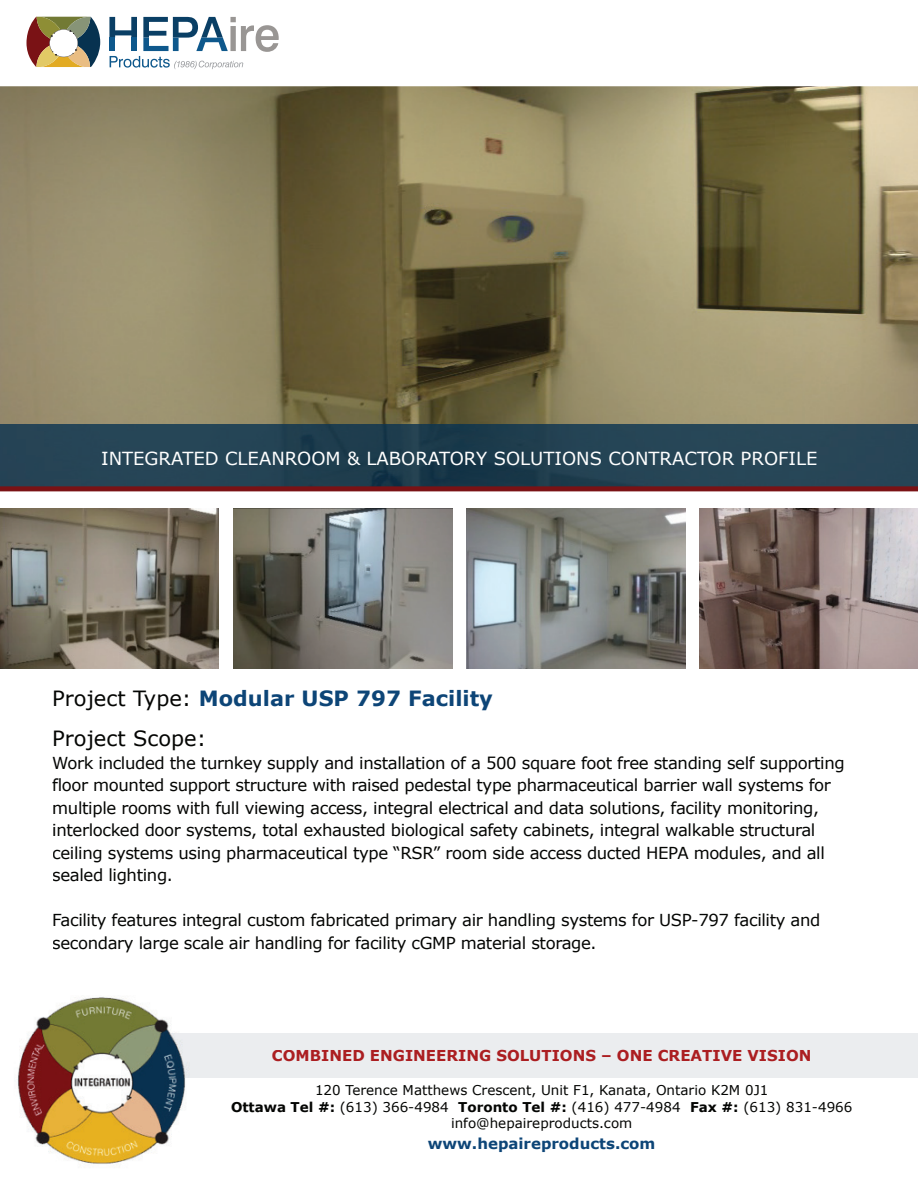
<style>
.page{position:relative;width:918px;height:1188px;background:#fff}
.page>*{position:absolute;margin:0;border:0;box-sizing:border-box;transform-origin:0 0}
.t1{font:21px/40.2px "Verdana";color:#040503}
.t2{font:18px "Verdana";color:#fff}
.t3{font:16.5px/22.5px "Verdana";letter-spacing:-.025em;color:#040503}
.t4{font:700 15px "Verdana";color:#ab1e21}
.t5{font:700 15px "Verdana";color:#0d4577}
.t6{font:13.5px/16.5px "Verdana";color:#040503;text-align:center}
.s1{font-weight:700;color:#0d4577}
.s2{font-weight:700}
</style>
<div class="page">
<img style="left:0;top:86px;width:918px;height:339px">
<div style="left:140px;top:1033px;width:778px;height:45px;background:#ebedef"></div>
<svg style="left:109px;top:17px;width:170px;height:52px"></svg>
<svg style="left:27px;top:17px;width:73px;height:50px"></svg>
<img style="left:0;top:425px;width:918px;height:61px">
<svg style="left:0;top:509px;width:219px;height:160px;background:#7b7466"></svg>
<svg style="left:234px;top:509px;width:219px;height:160px;background:#777773"></svg>
<svg style="left:467px;top:509px;width:218px;height:160px;background:#838785"></svg>
<svg style="left:699px;top:509px;width:219px;height:160px;background:#897874"></svg>
<div style="left:0;top:486px;width:918px;height:5px;background:#7a1215"></div>
<img style="left:17px;top:997px;width:169px;height:168px">
<img style="left:140px;top:1033px;width:46px;height:45px">
<p class="t2" style="left:101px;top:447px;width:718px">INTEGRATED CLEANROOM &amp; LABORATORY SOLUTIONS CONTRACTOR PROFILE</p>
<p class="t1" style="left:52px;top:679px;width:442px">Project Type: <span class="s1">Modular USP 797 Facility<br></span>Project Scope:</p>
<p class="t3" style="left:52px;top:752px;width:794px">Work included the turnkey supply and installation of a 500 square foot free standing self supporting</p>
<p class="t3" style="left:52px;top:774px;width:780px">floor mounted support structure with raised pedestal type pharmaceutical barrier wall systems for multiple rooms with full viewing access, integral electrical and data solutions, facility monitoring, interlocked door systems, total exhausted biological safety cabinets, integral walkable structural ceiling systems using pharmaceutical type “RSR” room side access ducted HEPA modules, and all sealed lighting.</p>
<p class="t3" style="left:52px;top:909px;width:770px">Facility features integral custom fabricated primary air handling systems for USP-797 facility and secondary large scale air handling for facility cGMP material storage.</p>
<p class="t4" style="left:272px;top:1045px;width:541px">COMBINED ENGINEERING SOLUTIONS – ONE CREATIVE VISION</p>
<p class="t6" style="left:231px;top:1083px;width:623px">120 Terence Matthews Crescent, Unit F1, Kanata, Ontario K2M 0J1<br><span class="s2">Ottawa Tel #:</span> (613) 366-4984 <span class="s2">Toronto Tel #:</span> (416) 477-4984 <span class="s2">Fax #:</span> (613) 831-4966 info@hepaireproducts.com</p>
<p class="t5" style="left:428px;top:1133px;width:229px">www.hepaireproducts.com</p>
</div>
